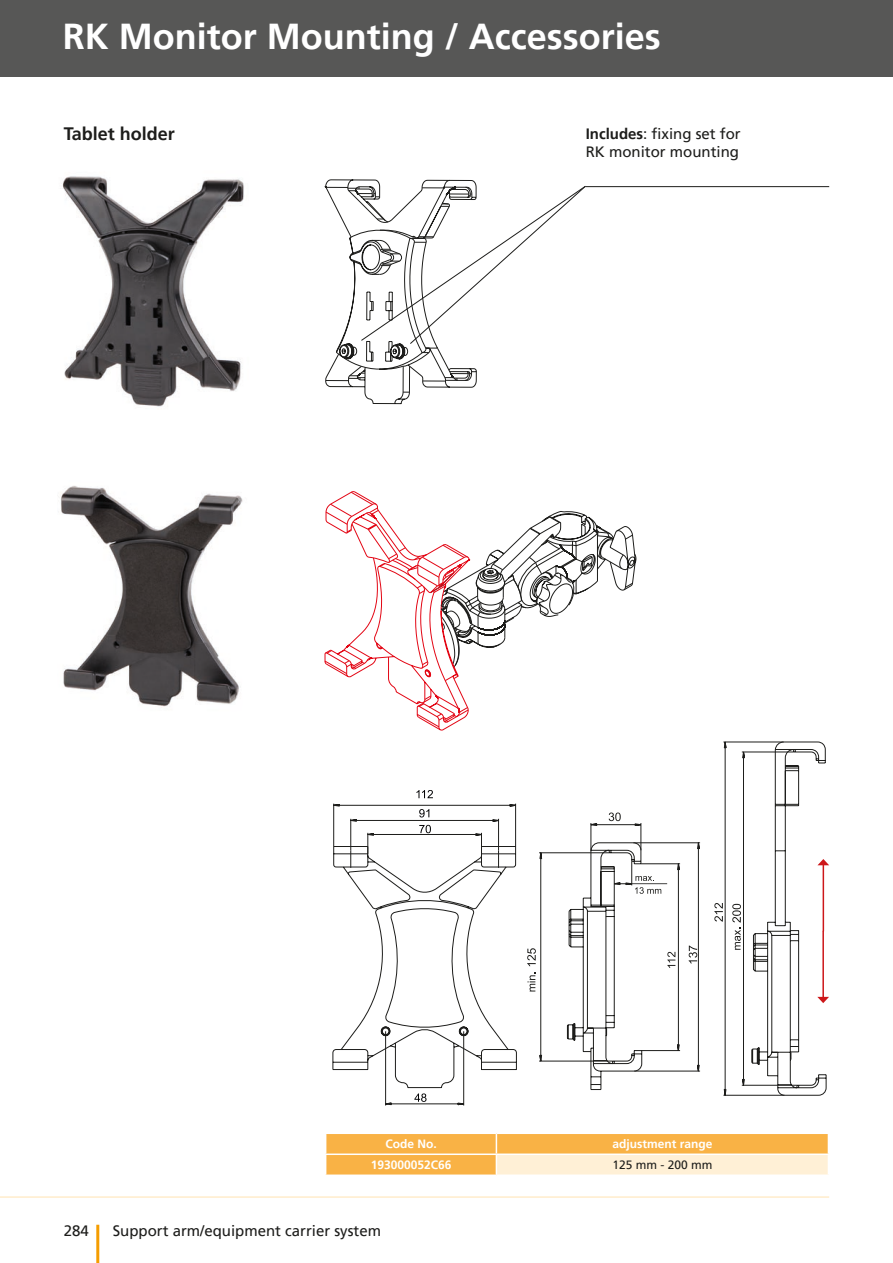
<style>
.page{position:relative;width:893px;height:1263px;background:#fff}
.page>*{position:absolute;margin:0;border:0;box-sizing:border-box;transform-origin:0 0}
.t1{font:700 36px "Frutiger LT Pro";color:#fff}
.t2{font:700 18px "Frutiger LT Pro";color:#1d1d1b}
.t3{font:15px/18px "Frutiger LT Pro";color:#1d1d1b}
.t4{font:700 12px "Frutiger LT Pro";color:#fff}
.t5{font:12px "Frutiger LT Pro";color:#1d1d1b}
.s1{font-weight:700}
</style>
<div class="page">
<div style="left:0;top:0;width:893px;height:77px;background:#575756"></div>
<hr style="left:96px;top:1225px;width:3px;height:38px;background:#f59d00">
<hr style="left:0;top:1196px;width:829px;height:2px;background:#ffeccb">
<img style="left:62px;top:176px;width:182px;height:231px">
<img style="left:61px;top:486px;width:182px;height:221px">
<svg style="left:325px;top:1133px;width:504px;height:41px;background:#fbca7d"></svg>
<svg style="left:332px;top:791px;width:185px;height:315px"></svg>
<svg style="left:324px;top:179px;width:262px;height:226px"></svg>
<hr style="left:585px;top:186px;width:244px;height:1px;background:#1d1d1b">
<svg style="left:539px;top:853px;width:4px;height:6px"></svg>
<svg style="left:539px;top:1054px;width:4px;height:7px"></svg>
<hr style="left:539px;top:852px;width:70px;height:1px;background:#1d1d1b">
<hr style="left:539px;top:1061px;width:74px;height:1px;background:#1d1d1b">
<hr style="left:540px;top:853px;width:1px;height:208px;background:#1d1d1b">
<svg style="left:527px;top:948px;width:9px;height:18px"></svg>
<svg style="left:661px;top:741px;width:166px;height:355px"></svg>
<svg style="left:742px;top:746px;width:3px;height:13px"></svg>
<svg style="left:742px;top:1078px;width:3px;height:13px"></svg>
<hr style="left:742px;top:751px;width:52px;height:1px;background:#1d1d1b">
<hr style="left:742px;top:1085px;width:55px;height:1px;background:#1d1d1b">
<hr style="left:743px;top:752px;width:1px;height:333px;background:#1d1d1b">
<svg style="left:732px;top:904px;width:9px;height:18px"></svg>
<svg style="left:723px;top:742px;width:4px;height:7px"></svg>
<svg style="left:723px;top:1088px;width:4px;height:7px"></svg>
<hr style="left:723px;top:741px;width:61px;height:1px;background:#1d1d1b">
<hr style="left:723px;top:1095px;width:61px;height:1px;background:#1d1d1b">
<hr style="left:725px;top:742px;width:1px;height:353px;background:#1d1d1b">
<svg style="left:714px;top:903px;width:9px;height:19px"></svg>
<svg style="left:566px;top:812px;width:95px;height:278px"></svg>
<svg style="left:735px;top:928px;width:6px;height:22px"></svg>
<svg style="left:527px;top:972px;width:8px;height:19px"></svg>
<svg style="left:667px;top:952px;width:8px;height:16px"></svg>
<svg style="left:325px;top:491px;width:311px;height:240px"></svg>
<h1 class="t1" style="left:63px;top:15px;width:599px">RK Monitor Mounting / Accessories</h1>
<p class="t2" style="left:64px;top:123px;width:113px">Tablet holder</p>
<p class="t3" style="left:586px;top:125px;width:157px"><span class="s1">Includes</span>: fixing set for<br>RK monitor mounting</p>
<p class="t4" style="left:385px;top:1137px;width:53px">Code No.</p>
<p class="t4" style="left:612px;top:1137px;width:102px">adjustment range</p>
<p class="t4" style="left:371px;top:1158px;width:82px">193000052C66</p>
<p class="t5" style="left:612px;top:1158px;width:102px">125 mm - 200 mm</p>
<p class="t3" style="left:64px;top:1222px;width:27px">284</p>
<p class="t3" style="left:113px;top:1222px;width:270px">Support arm/equipment carrier system</p>
</div>
